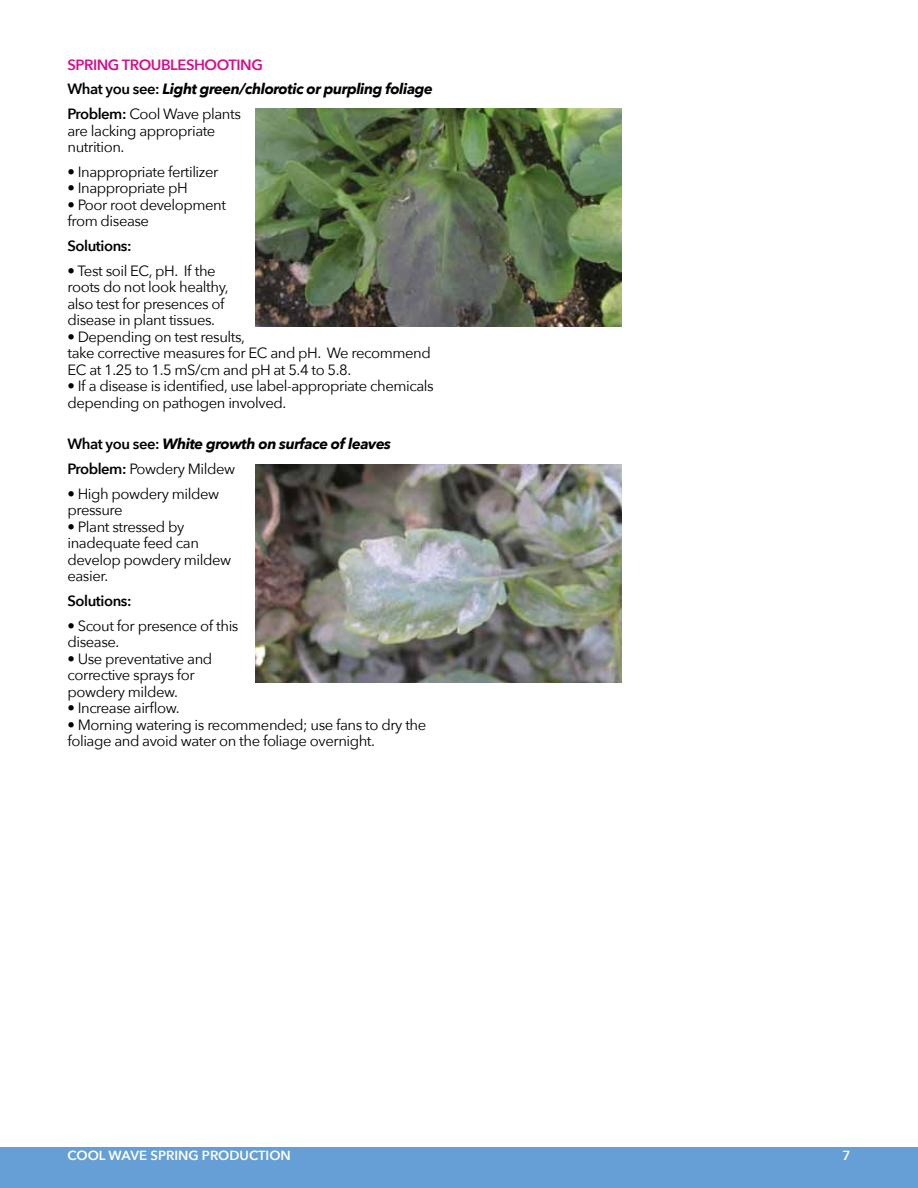
<style>
.page{position:relative;width:918px;height:1188px;background:#fff}
.page>*{position:absolute;margin:0;border:0;box-sizing:border-box;transform-origin:0 0}
.t1{font:14.85px/16.5px "Avenir Next";letter-spacing:-.03em;color:#000}
.t2{font:italic 700 14.85px/24.8px "Avenir Next";letter-spacing:-.03em;color:#000}
.t3{font:600 14.85px "Avenir Next";color:#000}
.t4{font:600 14.85px "Avenir Next";color:#d40e8c}
.t5{font:600 13.2px "Avenir Next";color:#fff}
.s1{font-weight:600;font-style:normal;color:#d40e8c}
.s2{font-weight:600;font-style:normal}
.s3{font-weight:400;font-style:normal}
</style>
<div class="page">
<div style="left:0;top:1147px;width:918px;height:41px;background:#669fd5"></div>
<img style="left:256px;top:108px;width:366px;height:218px">
<img style="left:256px;top:465px;width:366px;height:218px">
<p class="t2" style="left:68px;top:52px;width:367px;text-indent:94px"><span class="s1">BLESHOOTING<br></span><span class="s2">What you see:</span> Light green/chlorotic or purpling foliage<br><span class="s2">Problem:</span> <span class="s3">Cool Wave plants</span></p>
<p class="t1" style="left:68px;top:122px;width:149px">are lacking appropriate nutrition.</p>
<p class="t1" style="left:68px;top:164px;width:152px">• Inappropriate fertilizer</p>
<p class="t1" style="left:68px;top:180px;width:122px">• Inappropriate pH</p>
<p class="t1" style="left:68px;top:197px;width:160px">• Poor root development from disease</p>
<p class="t3" style="left:68px;top:237px;width:65px">Solutions:</p>
<p class="t1" style="left:68px;top:263px;width:163px">• Test soil EC, pH. If the roots do not look healthy, also test for presences of disease in plant tissues.</p>
<p class="t1" style="left:68px;top:329px;width:365px">• Depending on test results,<br>take corrective measures for EC and pH. We recommend<br>EC at 1.25 to 1.5 mS/cm and pH at 5.4 to 5.8.</p>
<p class="t1" style="left:68px;top:378px;width:368px">• If a disease is identified, use label-appropriate chemicals depending on pathogen involved.</p>
<p class="t2" style="left:68px;top:432px;width:325px"><span class="s2">What you see:</span> White growth on surface of leaves<br><span class="s2">Problem:</span> <span class="s3">Powdery Mildew</span></p>
<p class="t1" style="left:68px;top:485px;width:153px">• High powdery mildew pressure</p>
<p class="t1" style="left:68px;top:518px;width:165px">• Plant stressed by inadequate feed can develop powdery mildew easier.</p>
<p class="t3" style="left:68px;top:592px;width:65px">Solutions:</p>
<p class="t1" style="left:68px;top:617px;width:173px">• Scout for presence of this disease.</p>
<p class="t1" style="left:68px;top:650px;width:146px">• Use preventative and corrective sprays for powdery mildew.</p>
<p class="t1" style="left:68px;top:700px;width:114px">• Increase airflow.</p>
<p class="t1" style="left:68px;top:716px;width:360px">• Morning watering is recommended; use fans to dry the foliage and avoid water on the foliage overnight.</p>
<p class="t4" style="left:68px;top:55px;width:10px">SPRING</p>
<p class="t4" style="left:122px;top:55px;width:11px">TROU</p>
<p class="t5" style="left:67px;top:1148px;width:225px">Cool Wave spring Production</p>
<p class="t5" style="left:842px;top:1148px;width:10px">7</p>
</div>
